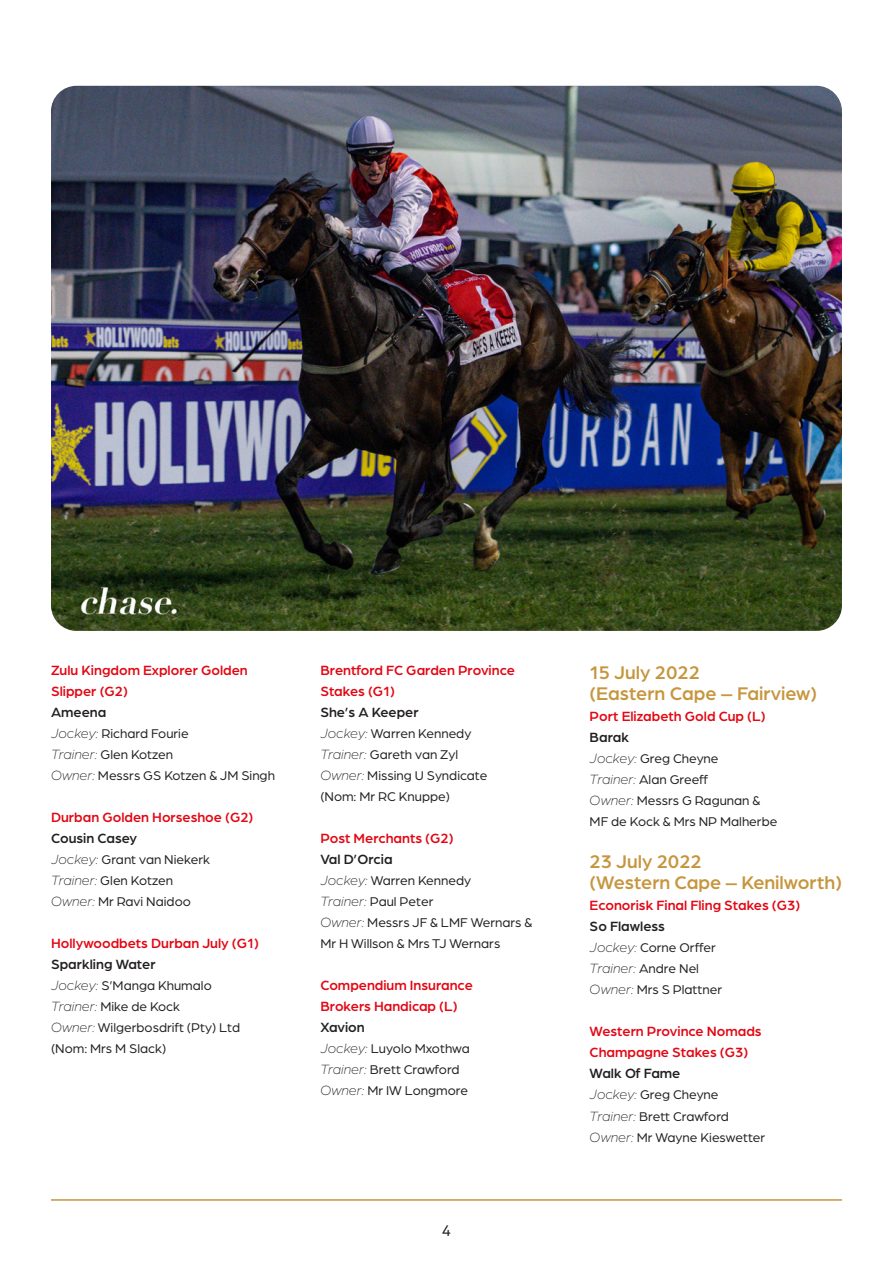
<style>
.page{position:relative;width:893px;height:1263px;background:#fff}
.page>*{position:absolute;margin:0;border:0;box-sizing:border-box;transform-origin:0 0}
.t1{font:500 19.5px "Arboria";color:#c6963e}
.t2{font:16.5px "Arboria";color:#231f20}
.t3{font:500 14.25px/21px "Arboria";color:#e30613}
.t4{font:500 14.25px "Arboria";color:#231f20}
.t5{font:italic 300 14.25px "Arboria";color:#231f20}
.t6{font:13.5px/21px "Arboria";color:#231f20}
.s1{font-weight:300;font-style:italic;font-size:14.25px}
.s2{font-weight:400;font-style:normal;font-size:13.5px}
</style>
<div class="page">
<hr style="left:51px;top:1199px;width:791px;height:2px;background:#c6963e">
<img style="left:51px;top:86px;width:791px;height:545px">
<p class="t3" style="left:51px;top:659px;width:198px">Zulu Kingdom Explorer Golden<br>Slipper (G2)</p>
<p class="t4" style="left:51px;top:703px;width:57px">Ameena</p>
<p class="t6" style="left:51px;top:722px;width:139px"><span class="s1">Jockey:</span> Richard Fourie</p>
<p class="t6" style="left:51px;top:743px;width:124px"><span class="s1">Trainer:</span> Glen Kotzen</p>
<p class="t6" style="left:51px;top:764px;width:225px"><span class="s1">Owner:</span> Messrs GS Kotzen &amp; JM Singh</p>
<p class="t3" style="left:51px;top:806px;width:204px">Durban Golden Horseshoe (G2)</p>
<p class="t4" style="left:51px;top:829px;width:88px">Cousin Casey</p>
<p class="t6" style="left:51px;top:848px;width:161px"><span class="s1">Jockey:</span> Grant van Niekerk</p>
<p class="t6" style="left:51px;top:869px;width:124px"><span class="s1">Trainer:</span> Glen Kotzen</p>
<p class="t6" style="left:51px;top:890px;width:141px"><span class="s1">Owner:</span> Mr Ravi Naidoo</p>
<p class="t3" style="left:51px;top:932px;width:209px">Hollywoodbets Durban July (G1)</p>
<p class="t4" style="left:51px;top:955px;width:106px">Sparkling Water</p>
<p class="t6" style="left:51px;top:974px;width:162px"><span class="s1">Jockey:</span> S’Manga Khumalo</p>
<p class="t6" style="left:51px;top:995px;width:131px"><span class="s1">Trainer:</span> Mike de Kock</p>
<p class="t6" style="left:51px;top:1016px;width:191px"><span class="s1">Owner:</span> Wilgerbosdrift (Pty) Ltd (Nom: Mrs M Slack)</p>
<p class="t3" style="left:320px;top:659px;width:196px">Brentford FC Garden Province<br>Stakes (G1)</p>
<p class="t4" style="left:320px;top:703px;width:100px">She’s A Keeper</p>
<p class="t6" style="left:320px;top:722px;width:152px"><span class="s1">Jockey:</span> Warren Kennedy</p>
<p class="t6" style="left:320px;top:743px;width:139px"><span class="s1">Trainer:</span> Gareth van Zyl</p>
<p class="t6" style="left:320px;top:764px;width:169px"><span class="s1">Owner:</span> Missing U Syndicate (Nom: Mr RC Knuppe)</p>
<p class="t3" style="left:320px;top:827px;width:135px">Post Merchants (G2)</p>
<p class="t4" style="left:320px;top:850px;width:74px">Val D’Orcia</p>
<p class="t6" style="left:320px;top:869px;width:152px"><span class="s1">Jockey:</span> Warren Kennedy</p>
<p class="t6" style="left:320px;top:890px;width:115px"><span class="s1">Trainer:</span> Paul Peter</p>
<p class="t6" style="left:320px;top:911px;width:214px"><span class="s1">Owner:</span> Messrs JF &amp; LMF Wernars &amp;<br>Mr H Willson &amp; Mrs TJ Wernars</p>
<p class="t3" style="left:320px;top:974px;width:154px">Compendium Insurance<br>Brokers Handicap (L)</p>
<p class="t4" style="left:320px;top:1018px;width:46px">Xavion</p>
<p class="t6" style="left:320px;top:1037px;width:151px"><span class="s1">Jockey:</span> Luyolo Mxothwa</p>
<p class="t6" style="left:320px;top:1058px;width:141px"><span class="s1">Trainer:</span> Brett Crawford</p>
<p class="t6" style="left:320px;top:1079px;width:149px"><span class="s1">Owner:</span> Mr IW Longmore</p>
<p class="t2" style="left:442px;top:1219px;width:11px">4</p>
<p class="t1" style="left:590px;top:660px;width:112px">15 July 2022</p>
<p class="t1" style="left:590px;top:681px;width:229px">(Eastern Cape – Fairview)</p>
<p class="t3" style="left:590px;top:705px;width:177px">Port Elizabeth Gold Cup (L)</p>
<p class="t4" style="left:590px;top:728px;width:41px">Barak</p>
<p class="t6" style="left:590px;top:748px;width:130px"><span class="s1">Jockey:</span> Greg Cheyne</p>
<p class="t6" style="left:590px;top:769px;width:120px"><span class="s1">Trainer:</span> Alan Greeff</p>
<p class="t6" style="left:590px;top:790px;width:189px"><span class="s1">Owner:</span> Messrs G Ragunan &amp;<br>MF de Kock &amp; Mrs NP Malherbe</p>
<p class="t1" style="left:590px;top:849px;width:114px">23 July 2022</p>
<p class="t1" style="left:590px;top:870px;width:254px">(Western Cape – Kenilworth)</p>
<p class="t3" style="left:590px;top:894px;width:212px">Econorisk Final Fling Stakes (G3)</p>
<p class="t4" style="left:590px;top:917px;width:77px">So Flawless</p>
<p class="t6" style="left:590px;top:937px;width:128px"><span class="s1">Jockey:</span> Corne Orffer</p>
<p class="t5" style="left:590px;top:960px;width:111px">Trainer: <span class="s2">Andre Nel</span></p>
<p class="t6" style="left:590px;top:979px;width:134px"><span class="s1">Owner:</span> Mrs S Plattner</p>
<p class="t3" style="left:590px;top:1020px;width:174px">Western Province Nomads<br>Champagne Stakes (G3)</p>
<p class="t4" style="left:590px;top:1064px;width:92px">Walk Of Fame</p>
<p class="t6" style="left:590px;top:1084px;width:130px"><span class="s1">Jockey:</span> Greg Cheyne</p>
<p class="t6" style="left:590px;top:1105px;width:141px"><span class="s1">Trainer:</span> Brett Crawford</p>
<p class="t6" style="left:590px;top:1126px;width:177px"><span class="s1">Owner:</span> Mr Wayne Kieswetter</p>
</div>
